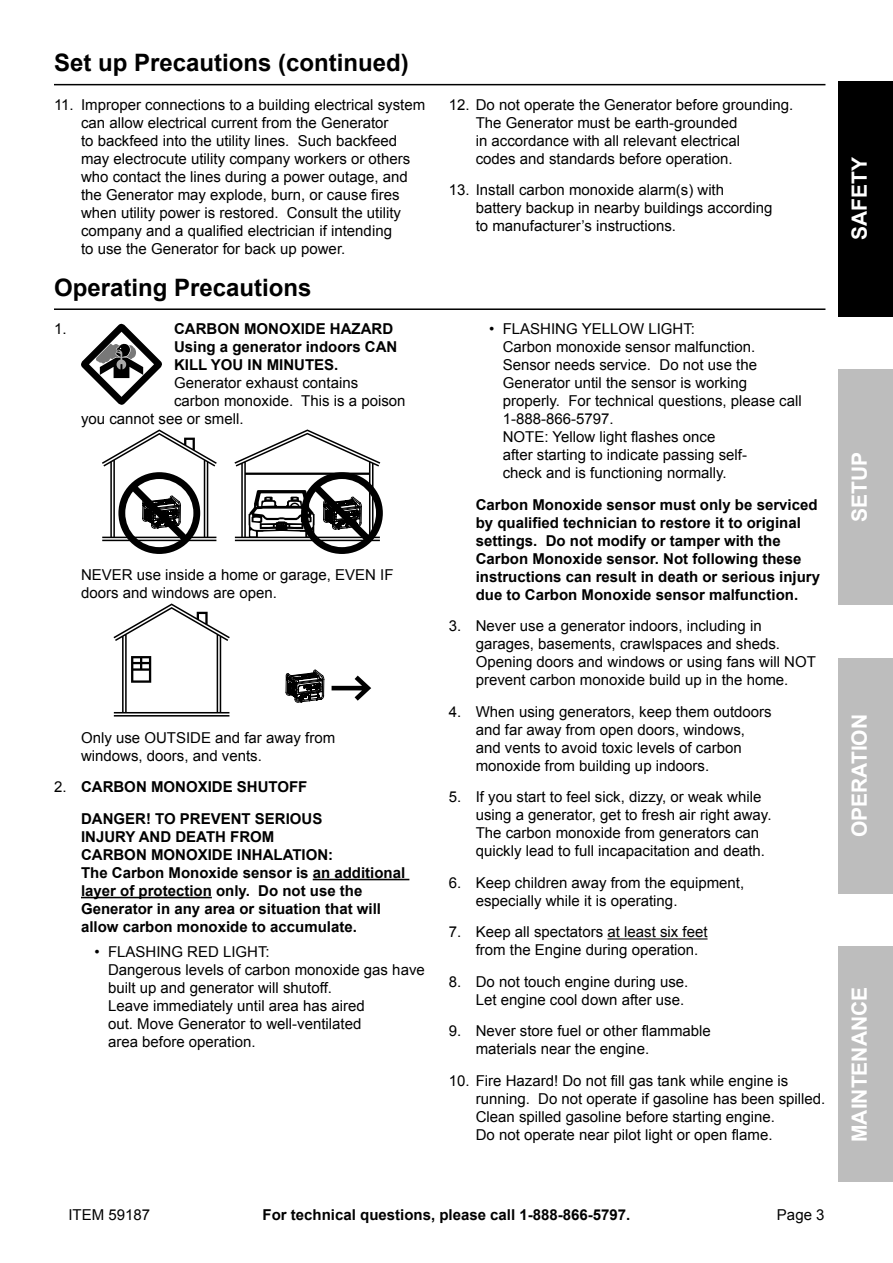
<style>
.page{position:relative;width:893px;height:1263px;background:#fff}
.page>*{position:absolute;margin:0;border:0;box-sizing:border-box;transform-origin:0 0}
.Subheading{font:700 24px "Arial";color:#000}
.t1{font:700 21px "Arial";color:#fff}
.t2{font:15px/18px "Arial";color:#000}
.Indented_no_list{font:700 15px/18px "Arial";color:#000}
.s1{font-weight:400}
</style>
<div class="page">
<div style="left:839px;top:81px;width:54px;height:235px;background:#000"></div>
<div style="left:839px;top:370px;width:54px;height:235px;background:#bdbdbd"></div>
<div style="left:839px;top:658px;width:54px;height:235px;background:#bdbdbd"></div>
<div style="left:839px;top:947px;width:54px;height:235px;background:#bdbdbd"></div>
<hr style="left:54px;top:84px;width:771px;height:1px;background:#000">
<hr style="left:54px;top:308px;width:771px;height:2px;background:#000">
<hr style="left:313px;top:879px;width:96px;height:1px;background:#000">
<hr style="left:81px;top:897px;width:131px;height:1px;background:#000">
<svg style="left:81px;top:323px;width:81px;height:82px"></svg>
<svg style="left:102px;top:429px;width:115px;height:125px"></svg>
<svg style="left:234px;top:429px;width:149px;height:125px"></svg>
<svg style="left:286px;top:670px;width:38px;height:33px"></svg>
<svg style="left:332px;top:675px;width:39px;height:26px"></svg>
<svg style="left:114px;top:603px;width:116px;height:113px"></svg>
<hr style="left:607px;top:938px;width:100px;height:1px;background:#000">
<p class="Subheading" style="left:54px;top:47px;width:356px">Set up Precautions (continued)</p>
<p class="t2" style="left:81px;top:96px;width:346px;text-indent:-27px">11. Improper connections to a building electrical system can allow electrical current from the Generator<br>to backfeed into the utility lines. Such backfeed may electrocute utility company workers or others who contact the lines during a power outage, and the Generator may explode, burn, or cause fires when utility power is restored. Consult the utility company and a qualified electrician if intending<br>to use the Generator for back up power.</p>
<p class="t2" style="left:476px;top:96px;width:319px;text-indent:-27px">12. Do not operate the Generator before grounding.<br>The Generator must be earth-grounded<br>in accordance with all relevant electrical<br>codes and standards before operation.</p>
<p class="t2" style="left:476px;top:181px;width:298px;text-indent:-27px">13. Install carbon monoxide alarm(s) with battery backup in nearby buildings according to manufacturer’s instructions.</p>
<p class="Subheading" style="left:54px;top:272px;width:259px">Operating Precautions</p>
<p class="t2" style="left:54px;top:320px;width:14px">1.</p>
<p class="Indented_no_list" style="left:162px;top:320px;width:13px">CAR</p>
<p class="Indented_no_list" style="left:174px;top:320px;width:221px;text-indent:32px">BON MONOXIDE HAZARD<br>Using a generator indoors CAN<br>KILL YOU IN MINUTE</p>
<p class="Indented_no_list" style="left:324px;top:356px;width:16px">S.</p>
<p class="t2" style="left:174px;top:374px;width:186px">Generator exhaust contains</p>
<p class="t2" style="left:174px;top:392px;width:233px">carbon monoxide. This is a poison</p>
<p class="t2" style="left:81px;top:410px;width:164px">you cannot see or smell.</p>
<p class="t2" style="left:81px;top:566px;width:314px">NEVER use inside a home or garage, EVEN IF doors and windows are open.</p>
<p class="t2" style="left:81px;top:729px;width:256px">Only use OUTSIDE and far away from windows, doors, and vents.</p>
<p class="Indented_no_list" style="left:54px;top:779px;width:39px"><span class="s1">2.</span> CAR</p>
<p class="Indented_no_list" style="left:113px;top:779px;width:195px">BON MONOXIDE SHUTOFF</p>
<p class="Indented_no_list" style="left:81px;top:810px;width:110px">DAN GER! TO PRE</p>
<p class="Indented_no_list" style="left:211px;top:810px;width:21px">VENT</p>
<p class="Indented_no_list" style="left:255px;top:810px;width:69px">SERIOUS</p>
<p class="Indented_no_list" style="left:81px;top:828px;width:35px">INJURY</p>
<p class="Indented_no_list" style="left:139px;top:828px;width:58px">AND DEAT</p>
<p class="Indented_no_list" style="left:215px;top:828px;width:61px">H FROM</p>
<p class="Indented_no_list" style="left:81px;top:846px;width:12px">CAR</p>
<p class="Indented_no_list" style="left:113px;top:846px;width:117px">BON MONOXIDEIN</p>
<p class="Indented_no_list" style="left:81px;top:846px;width:326px;text-indent:171px">HALATION:<br>The Carbon Monoxide sensor is an additional layer of protection only. Do not use the Generator in any area or situation that will allow carbon monoxide to accumulate.</p>
<p class="t2" style="left:108px;top:942px;width:318px;text-indent:-14px">• FLASHING RED LIGHT:<br>Dangerous levels of carbon monoxide gas have built up and generator will shutoff.<br>Leave immediately until area has aired<br>out. Move Generator to well‑ventilated<br>area before operation.</p>
<p class="t2" style="left:503px;top:320px;width:301px;text-indent:-14px">• FLASHING YELLOW LIGHT:<br>Carbon monoxide sensor malfunction.<br>Sensor needs service. Do not use the Generator until the sensor is working properly. For technical questions, please call 1-888-866-5797.<br>NOTE: Yellow light flashes once<br>after starting to indicate passing self-<br>check and is functioning normally.</p>
<p class="Indented_no_list" style="left:476px;top:496px;width:346px">Carbon Monoxide sensor must only be serviced by qualified technician to restore it to original settings. Do not modify or tamper with the Carbon Monoxide sensor. Not following these instructions can result in death or serious injury due to Carbon Monoxide sensor malfunction.</p>
<p class="t2" style="left:476px;top:617px;width:342px;text-indent:-27px">3. Never use a generator indoors, including in garages, basements, crawlspaces and sheds.<br>Opening doors and windows or using fans will NOT prevent carbon monoxide build up in the home.</p>
<p class="t2" style="left:476px;top:703px;width:297px;text-indent:-27px">4. When using generators, keep them outdoors and far away from open doors, windows, and vents to avoid toxic levels of carbon monoxide from building up indoors.</p>
<p class="t2" style="left:476px;top:788px;width:297px;text-indent:-27px">5. If you start to feel sick, dizzy, or weak while using a generator, get to fresh air right away.<br>The carbon monoxide from generators can quickly lead to full incapacitation and death.</p>
<p class="t2" style="left:476px;top:874px;width:270px;text-indent:-27px">6. Keep children away from the equipment, especially while it is operating.</p>
<p class="t2" style="left:476px;top:923px;width:233px;text-indent:-27px">7. Keep all spectators at least six feet from the Engine during operation.</p>
<p class="t2" style="left:449px;top:973px;width:241px;text-align:right">8. Do not touch engine during use.<br>Let engine cool down after use.</p>
<p class="t2" style="left:476px;top:1022px;width:237px;text-indent:-27px">9. Never store fuel or other flammable materials near the engine.</p>
<p class="t2" style="left:476px;top:1072px;width:351px;text-indent:-27px">10. Fire Hazard! Do not fill gas tank while engine is running. Do not operate if gasoline has been spilled.<br>Clean spilled gasoline before starting engine.<br>Do not operate near pilot light or open flame.</p>
<p class="t2" style="left:68px;top:1206px;width:83px">ITEM 59187</p>
<p class="Indented_no_list" style="left:263px;top:1206px;width:369px">For technical questions, please call 1-888-866-5797.</p>
<p class="t2" style="left:777px;top:1206px;width:49px">Page 3</p>
<h2 class="t1" style="left:845px;top:240px;width:84px;rotate:-90deg">Saf ety</h2>
<h2 class="t1" style="left:845px;top:522px;width:72px;rotate:-90deg">Setup</h2>
<h2 class="t1" style="left:845px;top:837px;width:125px;rotate:-90deg">Operation</h2>
<h2 class="t1" style="left:845px;top:1142px;width:157px;rotate:-90deg">Maintenance</h2>
</div>
